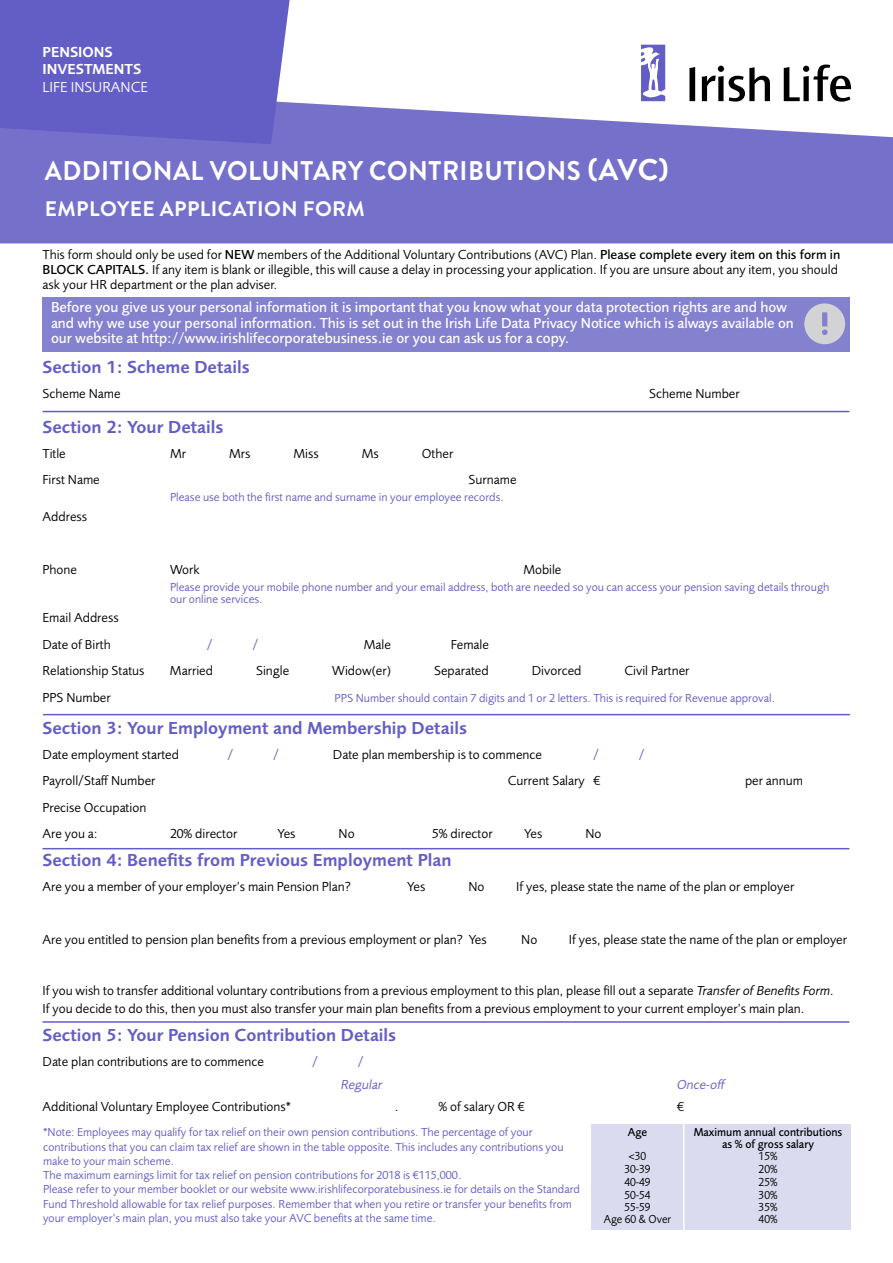
<style>
.page{position:relative;width:893px;height:1263px;background:#fff}
.page>*{position:absolute;margin:0;border:0;box-sizing:border-box;transform-origin:0 0}
.t1{font:700 27px "Brandon Grotesque";letter-spacing:.02em;color:#fff;scale:.95 1}
.t2{font:700 21px "Brandon Grotesque";letter-spacing:.02em;color:#fff}
.t3{font:600 18px "Foundry Sans";color:#635dc6}
.t4{font:500 15px/15.8px "Foundry Sans";letter-spacing:-.005em;color:#fff}
.t5{font:600 15px/17.7px "Foundry Sans";color:#fff}
.t6{font:15px "Foundry Sans";color:#fff}
.t7{font:13.5px/15px "Foundry Sans";color:#000}
.t8{font:italic 13.5px "Foundry Sans";color:#635dc6}
.t9{font:13.5px "Foundry Sans";color:#635dc6}
.t10{font:12px/14.2px "Foundry Sans";color:#635dc6}
.t11{font:12px "Foundry Sans";color:#000;scale:.95 1}
.t12{font:500 12px/12px "Foundry Sans";color:#000;text-align:center;scale:.95 1}
.s1{font-size:30px}
.s2{font-weight:500}
.s3{font-style:italic}
</style>
<div class="page">
<hr style="left:43px;top:848px;width:806px;height:1px;background:#635dc6">
<hr style="left:43px;top:1021px;width:806px;height:2px;background:#635dc6">
<hr style="left:43px;top:714px;width:807px;height:1px;background:#635dc6">
<hr style="left:43px;top:411px;width:806px;height:1px;background:#635dc6">
<div style="left:591px;top:1124px;width:259px;height:105px;background:#dadbef"></div>
<hr style="left:683px;top:1124px;width:1px;height:113px;background:#fff">
<svg style="left:0;top:86px;width:893px;height:157px;background:#8985d1"></svg>
<svg style="left:641px;top:45px;width:24px;height:56px"></svg>
<svg style="left:689px;top:67px;width:6px;height:34px"></svg>
<svg style="left:702px;top:66px;width:68px;height:36px"></svg>
<svg style="left:784px;top:65px;width:67px;height:37px"></svg>
<svg style="left:0;top:0;width:290px;height:144px;background:#655fc6"></svg>
<div style="left:43px;top:297px;width:807px;height:55px;background:#8481cf"></div>
<svg style="left:804px;top:303px;width:41px;height:41px"></svg>
<p class="t5" style="left:43px;top:43px;width:100px">PENSIONS<br>INVESTMENTS</p>
<p class="t6" style="left:43px;top:79px;width:107px">LIFE INSURANCE</p>
<h1 class="t1" style="left:45px;top:152px;width:658px">ADDITIONAL VOLUNTARY CONTRIBUTIONS <span class="s1">(AVC)</span></h1>
<h2 class="t2" style="left:45px;top:194px;width:322px">EMPLOYEE APPLICATION FORM</h2>
<p class="t7" style="left:43px;top:248px;width:799px">This form should only be used for <span class="s2">NEW</span> members of the Additional Voluntary Contributions (AVC) Plan. <span class="s2">Please complete every item on this form in<br>BLOCK CAPITALS.</span> If any item is blank or illegible, this will cause a delay in processing your application. If you are unsure about any item, you should ask your HR department or the plan adviser.</p>
<p class="t4" style="left:51px;top:299px;width:744px">Before you give us your personal information it is important that you know what your data protection rights are and how and why we use your personal information. This is set out in the Irish Life Data Privacy Notice which is always available on our website at http://www.irishlifecorporatebusiness.ie or you can ask us for a copy.</p>
<h3 class="t3" style="left:43px;top:357px;width:209px">Section 1: Scheme Details</h3>
<p class="t7" style="left:43px;top:386px;width:80px">Scheme Name</p>
<p class="t7" style="left:649px;top:386px;width:92px">Scheme Number</p>
<h3 class="t3" style="left:43px;top:416px;width:182px">Section 2: Your Details</h3>
<p class="t7" style="left:43px;top:446px;width:25px">Title</p>
<p class="t7" style="left:170px;top:446px;width:18px">Mr</p>
<p class="t7" style="left:229px;top:446px;width:23px">Mrs</p>
<p class="t7" style="left:294px;top:446px;width:27px">Miss</p>
<p class="t7" style="left:362px;top:446px;width:19px">Ms</p>
<p class="t7" style="left:422px;top:446px;width:33px">Other</p>
<p class="t7" style="left:42px;top:472px;width:59px">First Name</p>
<p class="t7" style="left:468px;top:472px;width:50px">Surname</p>
<p class="t7" style="left:42px;top:510px;width:46px">Address</p>
<p class="t10" style="left:170px;top:490px;width:335px">Please use both the first name and surname in your employee records.</p>
<p class="t7" style="left:42px;top:563px;width:36px">Phone</p>
<p class="t7" style="left:170px;top:563px;width:31px">Work</p>
<p class="t7" style="left:523px;top:563px;width:40px">Mobile</p>
<p class="t7" style="left:42px;top:605px;width:78px;line-height:26.5px">Email Address<br>Date of Birth</p>
<p class="t10" style="left:170px;top:581px;width:661px;line-height:12px">Please provide your mobile phone number and your email address, both are needed so you can access your pension saving details through our online services.</p>
<p class="t9" style="left:207px;top:637px;width:7px">/</p>
<p class="t9" style="left:252px;top:637px;width:7px">/</p>
<p class="t7" style="left:364px;top:637px;width:29px">Male</p>
<p class="t7" style="left:451px;top:637px;width:40px">Female</p>
<p class="t7" style="left:42px;top:663px;width:104px">Relationship Status</p>
<p class="t7" style="left:170px;top:663px;width:45px">Married</p>
<p class="t7" style="left:256px;top:663px;width:35px">Single</p>
<p class="t7" style="left:332px;top:663px;width:60px">Widow(er)</p>
<p class="t7" style="left:434px;top:663px;width:56px">Separated</p>
<p class="t7" style="left:532px;top:663px;width:51px">Divorced</p>
<p class="t7" style="left:625px;top:663px;width:67px">Civil Partner</p>
<p class="t7" style="left:42px;top:690px;width:70px">PPS Number</p>
<p class="t10" style="left:335px;top:691px;width:442px">PPS Number should contain 7 digits and 1 or 2 letters. This is required for Revenue approval.</p>
<h3 class="t3" style="left:43px;top:717px;width:426px">Section 3: Your Employment and Membership Details</h3>
<p class="t7" style="left:43px;top:747px;width:138px">Date employment started</p>
<p class="t9" style="left:227px;top:747px;width:7px">/</p>
<p class="t9" style="left:273px;top:747px;width:7px">/</p>
<p class="t7" style="left:333px;top:747px;width:211px">Date plan membership is to commence</p>
<p class="t9" style="left:593px;top:747px;width:7px">/</p>
<p class="t9" style="left:639px;top:747px;width:7px">/</p>
<p class="t7" style="left:43px;top:774px;width:115px">Payroll/Staff Number</p>
<p class="t7" style="left:508px;top:774px;width:94px">Current Salary €</p>
<p class="t7" style="left:745px;top:774px;width:60px">per annum</p>
<p class="t7" style="left:43px;top:794px;width:105px;line-height:26.5px">Precise Occupation<br>Are you a:</p>
<p class="t7" style="left:170px;top:827px;width:69px">20% director</p>
<p class="t7" style="left:277px;top:827px;width:20px">Yes</p>
<p class="t7" style="left:339px;top:827px;width:18px">No</p>
<p class="t7" style="left:432px;top:827px;width:62px">5% director</p>
<p class="t7" style="left:524px;top:827px;width:20px">Yes</p>
<p class="t7" style="left:585px;top:827px;width:18px">No</p>
<h3 class="t3" style="left:43px;top:850px;width:410px">Section 4: Benefits from Previous Employment Plan</h3>
<p class="t7" style="left:43px;top:880px;width:310px">Are you a member of your employer’s main Pension Plan?</p>
<p class="t7" style="left:407px;top:880px;width:20px">Yes</p>
<p class="t7" style="left:468px;top:880px;width:18px">No</p>
<p class="t7" style="left:516px;top:880px;width:280px">If yes, please state the name of the plan or employer</p>
<p class="t7" style="left:43px;top:933px;width:446px">Are you entitled to pension plan benefits from a previous employment or plan? Yes</p>
<p class="t7" style="left:521px;top:933px;width:18px">No</p>
<p class="t7" style="left:569px;top:933px;width:280px">If yes, please state the name of the plan or employer</p>
<p class="t7" style="left:43px;top:982px;width:793px;line-height:18px">If you wish to transfer additional voluntary contributions from a previous employment to this plan, please fill out a separate <span class="s3">Transfer of Benefits Form.<br></span>If you decide to do this, then you must also transfer your main plan benefits from a previous employment to your current employer’s main plan.</p>
<h3 class="t3" style="left:43px;top:1025px;width:355px">Section 5: Your Pension Contribution Details</h3>
<p class="t7" style="left:43px;top:1054px;width:223px">Date plan contributions are to commence</p>
<p class="t9" style="left:312px;top:1054px;width:7px">/</p>
<p class="t9" style="left:358px;top:1054px;width:7px">/</p>
<p class="t8" style="left:341px;top:1077px;width:43px">Regular</p>
<p class="t8" style="left:677px;top:1077px;width:51px">Once-off</p>
<p class="t7" style="left:43px;top:1099px;width:250px">Additional Voluntary Employee Contributions*</p>
<p class="t7" style="left:395px;top:1099px;width:5px">.</p>
<p class="t7" style="left:438px;top:1099px;width:88px">% of salary OR €</p>
<p class="t7" style="left:677px;top:1099px;width:8px">€</p>
<p class="t10" style="left:43px;top:1125px;width:539px">*Note: Employees may qualify for tax relief on their own pension contributions. The percentage of your contributions that you can claim tax relief are shown in the table opposite. This includes any contributions you make to your main scheme.<br>The maximum earnings limit for tax relief on pension contributions for 2018 is €115,000.<br>Please refer to your member booklet or our website www.irishlifecorporatebusiness.ie for details on the Standard Fund Threshold allowable for tax relief purposes. Remember that when you retire or transfer your benefits from your employer’s main plan, you must also take your AVC benefits at the same time.</p>
<p class="t12" style="left:628px;top:1126px;width:22px">Age</p>
<p class="t12" style="left:694px;top:1126px;width:158px">Maximum annual contributions as % of gross salary</p>
<p class="t11" style="left:629px;top:1150px;width:20px">&lt;30</p>
<p class="t11" style="left:759px;top:1150px;width:21px">15%</p>
<p class="t11" style="left:624px;top:1162px;width:29px">30-39</p>
<p class="t11" style="left:759px;top:1162px;width:21px">20%</p>
<p class="t11" style="left:624px;top:1175px;width:29px">40-49</p>
<p class="t11" style="left:759px;top:1175px;width:21px">25%</p>
<p class="t11" style="left:624px;top:1188px;width:29px">50-54</p>
<p class="t11" style="left:759px;top:1188px;width:21px">30%</p>
<p class="t11" style="left:624px;top:1201px;width:29px">55-59</p>
<p class="t11" style="left:759px;top:1201px;width:21px">35%</p>
<p class="t11" style="left:604px;top:1213px;width:72px">Age 60 &amp; Over</p>
<p class="t11" style="left:759px;top:1213px;width:21px">40%</p>
</div>
